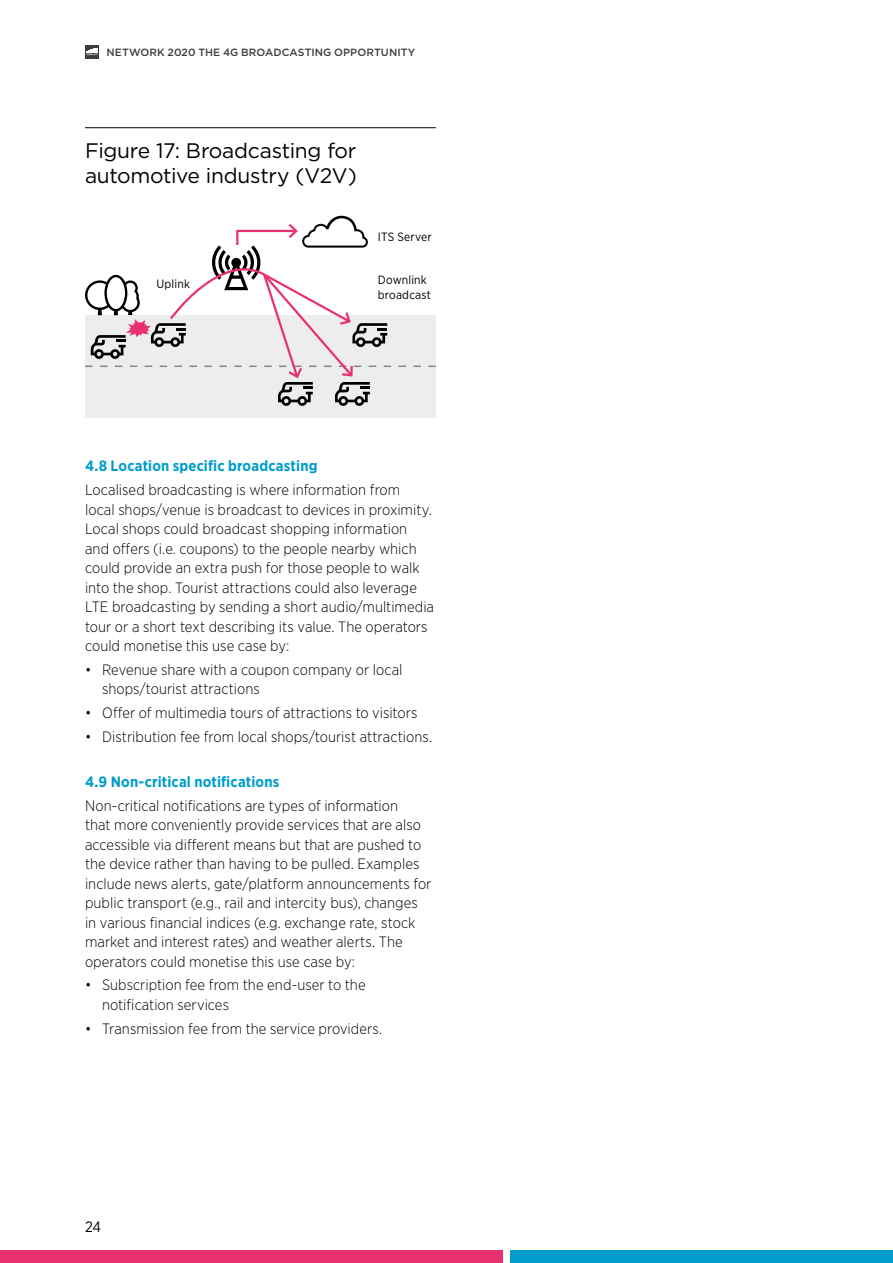
<style>
.page{position:relative;width:893px;height:1263px;background:#fff}
.page>*{position:absolute;margin:0;border:0;box-sizing:border-box;transform-origin:0 0}
.t1{font:21px/25.5px "Gotham";letter-spacing:-.015em;color:#000}
.t2{font:300 15px/19.5px "Gotham Narrow";letter-spacing:.005em;color:#000}
.t3{font:700 15px "Gotham Narrow";letter-spacing:.01em;color:#009dcc}
.t4{font:15px "Gotham Narrow";color:#000}
.t5{font:12px/15px "Gotham Narrow";letter-spacing:.015em;color:#000}
.t6{font:500 10.5px "Gotham";letter-spacing:.01em;color:#3c3c3b}
</style>
<div class="page">
<div style="left:0;top:1250px;width:503px;height:13px;background:#e8326e"></div>
<div style="left:510px;top:1250px;width:383px;height:13px;background:#009dcc"></div>
<div style="left:85px;top:45px;width:14px;height:14px;background:#3c3c3b"></div>
<svg style="left:86px;top:48px;width:12px;height:7px"></svg>
<hr style="left:85px;top:127px;width:351px;height:1px;background:#000">
<div style="left:85px;top:315px;width:351px;height:102px;background:#ededed"></div>
<svg style="left:85px;top:216px;width:351px;height:190px"></svg>
<p class="t6" style="left:106px;top:46px;width:310px">NETWORK 2020 THE 4G BROADCASTING OPPORTUNITY</p>
<h1 class="t1" style="left:85px;top:137px;width:273px">Figure 17: Broadcasting for automotive industry (V2V)</h1>
<p class="t5" style="left:157px;top:276px;width:35px">Uplink</p>
<p class="t5" style="left:378px;top:229px;width:55px">ITS Server</p>
<p class="t5" style="left:378px;top:272px;width:55px">Downlink broadcast</p>
<p class="t3" style="left:85px;top:456px;width:234px">4.8 Location specific broadcasting</p>
<p class="t2" style="left:85px;top:480px;width:350px">Localised broadcasting is where information from<br>local shops/venue is broadcast to devices in proximity.<br>Local shops could broadcast shopping information and offers (i.e. coupons) to the people nearby which could provide an extra push for those people to walk into the shop. Tourist attractions could also leverage LTE broadcasting by sending a short audio/multimedia tour or a short text describing its value. The operators could monetise this use case by:</p>
<p class="t2" style="left:102px;top:659px;width:302px;text-indent:-17px">• Revenue share with a coupon company or local shops/tourist attractions</p>
<p class="t2" style="left:85px;top:703px;width:334px">• Offer of multimedia tours of attractions to visitors</p>
<p class="t2" style="left:85px;top:726px;width:349px">• Distribution fee from local shops/tourist attractions.</p>
<p class="t3" style="left:85px;top:772px;width:196px">4.9 Non-critical notifications</p>
<p class="t2" style="left:85px;top:795px;width:348px">Non-critical notifications are types of information<br>that more conveniently provide services that are also accessible via different means but that are pushed to the device rather than having to be pulled. Examples include news alerts, gate/platform announcements for public transport (e.g., rail and intercity bus), changes in various financial indices (e.g. exchange rate, stock market and interest rates) and weather alerts. The operators could monetise this use case by:</p>
<p class="t2" style="left:102px;top:975px;width:265px;text-indent:-17px">• Subscription fee from the end-user to the notification services</p>
<p class="t2" style="left:85px;top:1018px;width:299px">• Transmission fee from the service providers.</p>
<p class="t4" style="left:85px;top:1218px;width:18px">24</p>
</div>
